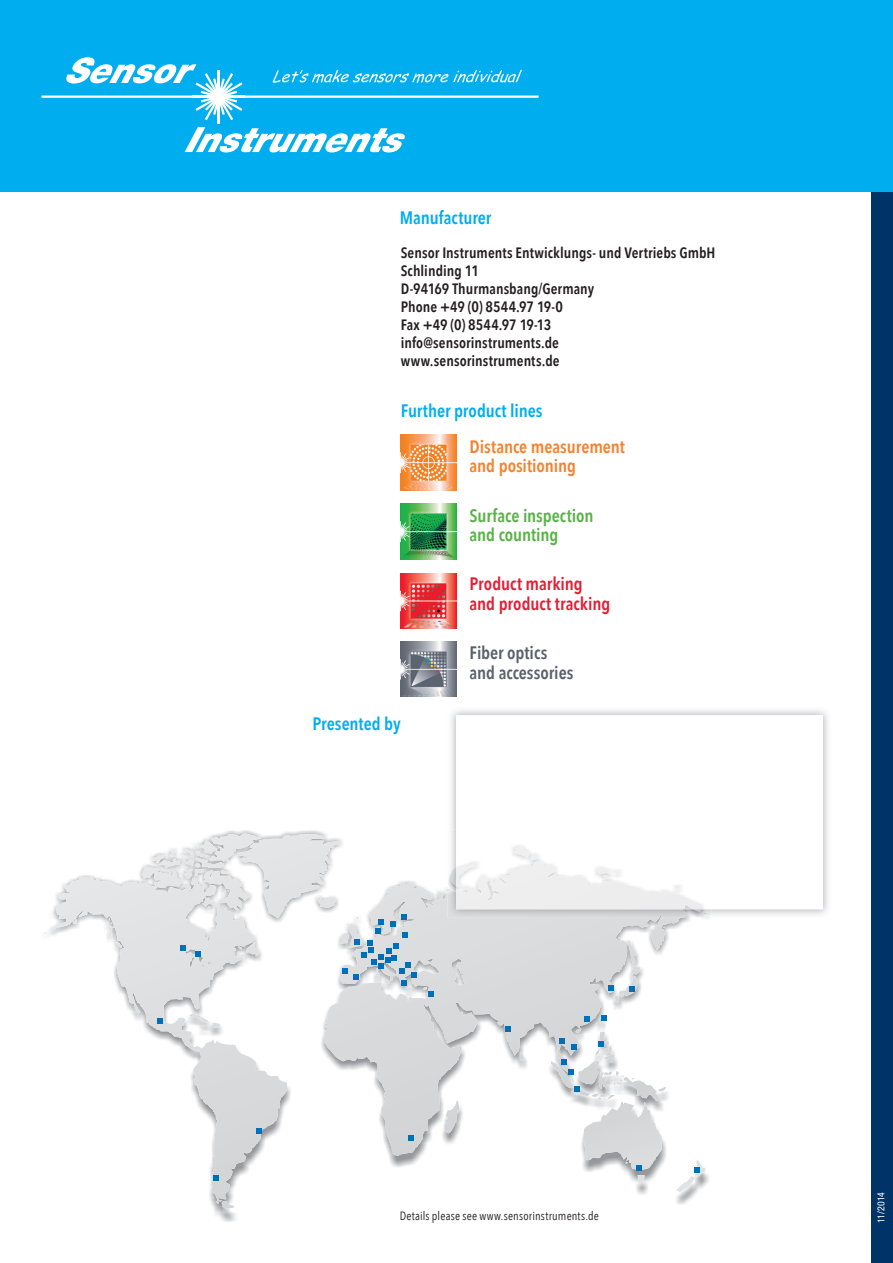
<style>
.page{position:relative;width:893px;height:1263px;background:#fff}
.page>*{position:absolute;margin:0;border:0;box-sizing:border-box;transform-origin:0 0}
.t1{font:600 18px "Avenir Next Condensed";letter-spacing:-.005em;color:#00aeef}
.t2{font:600 18px/19.5px "Avenir Next Condensed";letter-spacing:-.005em;color:#f4822e}
.t3{font:600 18px/19.5px "Avenir Next Condensed";color:#e41d35}
.t4{font:600 18px/19.5px "Avenir Next Condensed";letter-spacing:-.005em;color:#58b246}
.t5{font:600 18px/19.5px "Avenir Next Condensed";letter-spacing:-.005em;color:#5b616c}
.t6{font:600 15px/18px "Avenir Next Condensed";letter-spacing:.005em;color:#231f20}
.t7{font:12px "Avenir Next Condensed";letter-spacing:.02em;color:#231f20}
.t8{font:condensed 9.75px "Helvetica Neue";letter-spacing:-.005em;color:#fff}
</style>
<div class="page">
<div style="left:871px;top:0;width:22px;height:1263px;background:#003367"></div>
<div style="left:0;top:0;width:893px;height:191px;background:#00aeef"></div>
<img style="left:44px;top:830px;width:665px;height:392px">
<svg style="left:209px;top:833px;width:120px;height:85px"></svg>
<svg style="left:571px;top:1044px;width:6px;height:6px"></svg>
<svg style="left:196px;top:951px;width:5px;height:5px"></svg>
<svg style="left:559px;top:1038px;width:6px;height:6px"></svg>
<svg style="left:601px;top:1015px;width:6px;height:6px"></svg>
<svg style="left:608px;top:985px;width:5px;height:6px"></svg>
<svg style="left:408px;top:1135px;width:6px;height:6px"></svg>
<svg style="left:598px;top:1041px;width:6px;height:6px"></svg>
<svg style="left:694px;top:1167px;width:6px;height:5px"></svg>
<svg style="left:157px;top:1018px;width:5px;height:6px"></svg>
<svg style="left:561px;top:1059px;width:13px;height:16px"></svg>
<svg style="left:180px;top:945px;width:6px;height:6px"></svg>
<svg style="left:629px;top:986px;width:6px;height:6px"></svg>
<svg style="left:428px;top:991px;width:6px;height:6px"></svg>
<svg style="left:574px;top:1086px;width:5px;height:6px"></svg>
<svg style="left:505px;top:1026px;width:6px;height:6px"></svg>
<svg style="left:584px;top:1016px;width:6px;height:6px"></svg>
<svg style="left:213px;top:1175px;width:6px;height:6px"></svg>
<svg style="left:256px;top:1128px;width:6px;height:6px"></svg>
<svg style="left:342px;top:914px;width:75px;height:71px;background:#bdcedb"></svg>
<svg style="left:636px;top:1165px;width:6px;height:6px"></svg>
<img style="left:401px;top:504px;width:55px;height:55px">
<img style="left:401px;top:435px;width:55px;height:55px">
<img style="left:401px;top:573px;width:55px;height:55px">
<img style="left:401px;top:641px;width:55px;height:55px">
<img style="left:448px;top:870px;width:259px;height:48px">
<img style="left:456px;top:830px;width:253px;height:79px">
<svg style="left:456px;top:846px;width:166px;height:63px"></svg>
<hr style="left:218px;top:70px;width:2px;height:53px;background:#fff">
<hr style="left:41px;top:96px;width:498px;height:2px;background:#fff">
<svg style="left:273px;top:70px;width:249px;height:13px"></svg>
<svg style="left:185px;top:127px;width:220px;height:25px"></svg>
<svg style="left:63px;top:57px;width:179px;height:63px"></svg>
<p class="t1" style="left:400px;top:207px;width:93px">Manufacturer</p>
<p class="t6" style="left:401px;top:244px;width:316px">Sensor Instruments Entwicklungs- und Vertriebs GmbH<br>Schlinding 11<br>D-94169 Thurmansbang/Germany<br>Phone +49 (0) 8544.97 19-0<br>Fax +49 (0) 8544.97 19-13<br>info@sensorinstruments.de www.sensorinstruments.de</p>
<p class="t1" style="left:401px;top:400px;width:143px">Further product lines</p>
<p class="t1" style="left:313px;top:713px;width:90px">Presented by</p>
<p class="t2" style="left:470px;top:437px;width:157px">Distance measurement and positioning</p>
<p class="t4" style="left:470px;top:505px;width:126px">Surface inspection and counting</p>
<p class="t3" style="left:470px;top:574px;width:142px">Product marking and product tracking</p>
<p class="t5" style="left:470px;top:643px;width:105px">Fiber optics and accessories</p>
<p class="t7" style="left:400px;top:1209px;width:201px">Details please see www.sensorinstruments.de</p>
<p class="t8" style="left:875px;top:1223px;width:33px;rotate:-90deg">11/2014</p>
</div>
